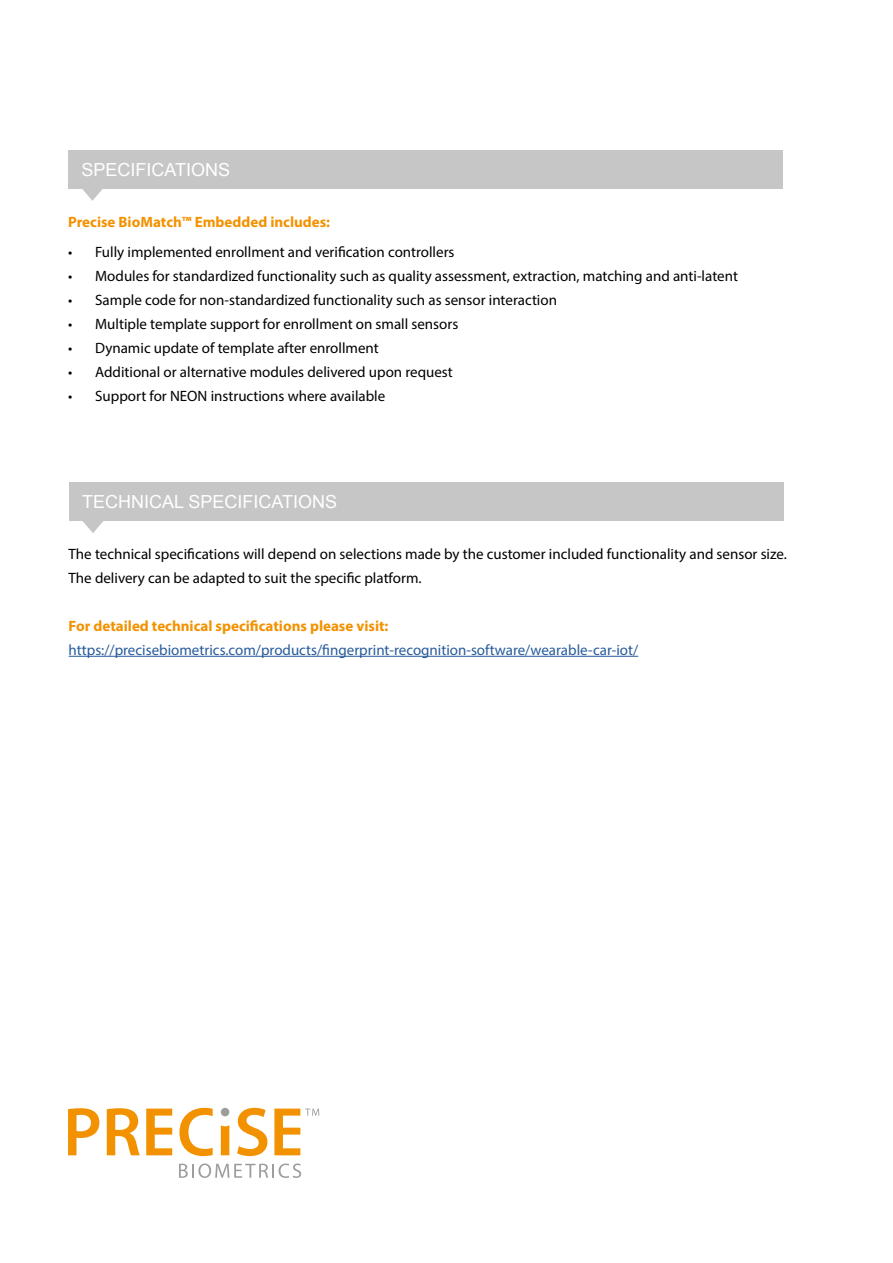
<style>
.page{position:relative;width:893px;height:1263px;background:#fff}
.page>*{position:absolute;margin:0;border:0;box-sizing:border-box;transform-origin:0 0}
.t1{font:18px "Arial";color:#fff}
.t2{font:15px/24px "Myriad Pro";color:#000}
.t3{font:15px "Myriad Pro";color:#275b9b}
.t4{font:700 15px "Myriad Pro";color:#f39200}
</style>
<div class="page">
<div style="left:68px;top:150px;width:714px;height:39px;background:#c6c6c6"></div>
<svg style="left:82px;top:189px;width:21px;height:12px"></svg>
<svg style="left:68px;top:1108px;width:31px;height:47px"></svg>
<svg style="left:107px;top:1108px;width:33px;height:47px"></svg>
<svg style="left:146px;top:1108px;width:26px;height:47px"></svg>
<svg style="left:237px;top:1108px;width:30px;height:48px"></svg>
<svg style="left:221px;top:1125px;width:8px;height:30px"></svg>
<div style="left:221px;top:1108px;width:8px;height:8px;background:#9d9d9c;border-radius:50%"></div>
<svg style="left:179px;top:1108px;width:34px;height:48px"></svg>
<svg style="left:179px;top:1163px;width:122px;height:15px"></svg>
<svg style="left:274px;top:1108px;width:45px;height:47px"></svg>
<hr style="left:69px;top:656px;width:569px;height:1px;background:#275b9b">
<div style="left:69px;top:483px;width:714px;height:38px;background:#c6c6c6"></div>
<svg style="left:83px;top:521px;width:20px;height:12px"></svg>
<p class="t1" style="left:82px;top:158px;width:150px">SPECIFICATIONS</p>
<p class="t4" style="left:68px;top:213px;width:263px">Precise BioMatch™ Embedded includes:</p>
<p class="t2" style="left:68px;top:240px;width:388px">• Fully implemented enrollment and verification controllers</p>
<p class="t2" style="left:68px;top:264px;width:671px">• Modules for standardized functionality such as quality assessment, extraction, matching and anti-latent</p>
<p class="t2" style="left:68px;top:288px;width:490px">• Sample code for non-standardized functionality such as sensor interaction</p>
<p class="t2" style="left:68px;top:312px;width:392px">• Multiple template support for enrollment on small sensors</p>
<p class="t2" style="left:68px;top:336px;width:312px">• Dynamic update of template after enrollment</p>
<p class="t2" style="left:68px;top:360px;width:386px">• Additional or alternative modules delivered upon request</p>
<p class="t2" style="left:68px;top:384px;width:319px">• Support for NEON instructions where available</p>
<p class="t1" style="left:82px;top:490px;width:257px">TECHNICAL SPECIFICATIONS</p>
<p class="t2" style="left:69px;top:541px;width:720px">The technical specifications will depend on selections made by the customer included functionality and sensor size.<br>The delivery can be adapted to suit the specific platform.</p>
<p class="t4" style="left:69px;top:616px;width:321px">For detailed technical specifications please visit:</p>
<p class="t3" style="left:69px;top:640px;width:571px">https://precisebiometrics.com/products/fingerprint-recognition-software/wearable-car-iot/</p>
</div>
